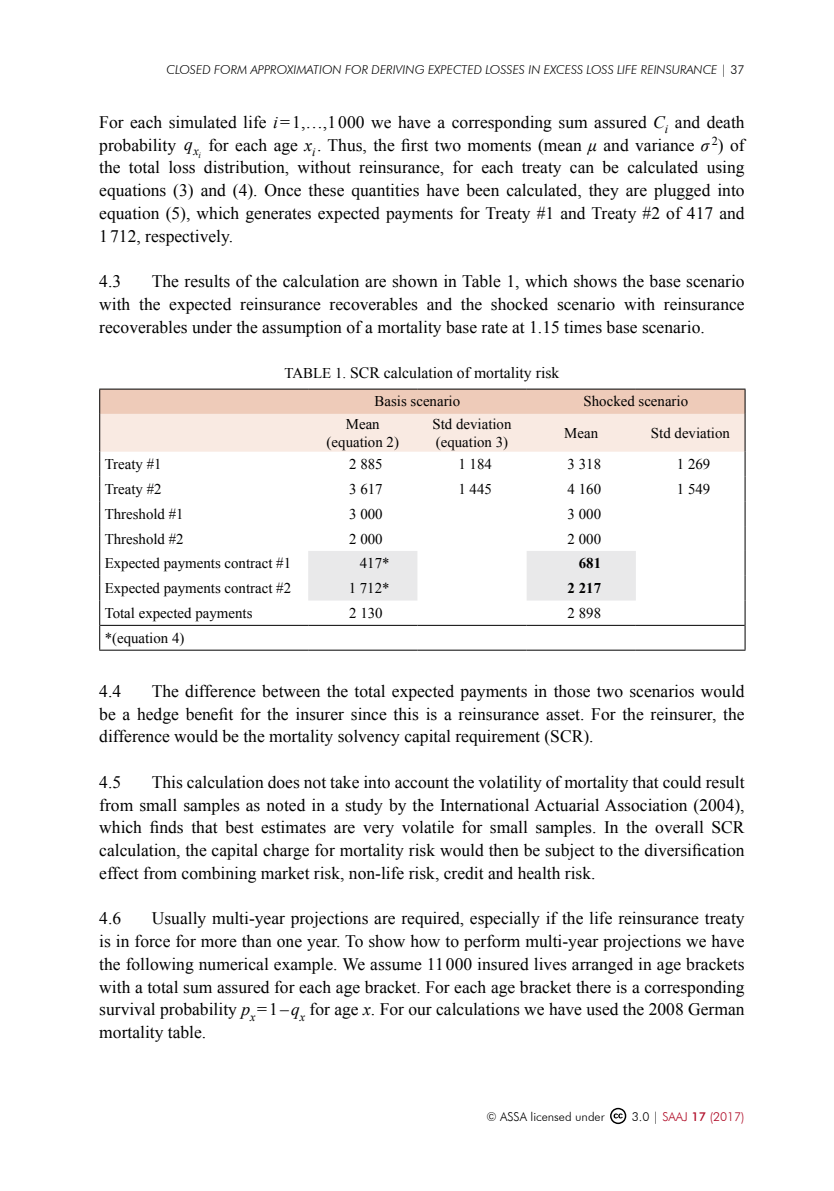
<style>
.page{position:relative;width:834px;height:1191px;background:#fff}
.page>*{position:absolute;margin:0;border:0;box-sizing:border-box;transform-origin:0 0}
.t1{font:17.5px/22.8px "Times New Roman";color:#000;text-align:justify}
.t2{font:15.75px "Times New Roman";color:#000}
.t3{font:14.88px/17.5px "Times New Roman";color:#000;text-align:center}
.t4{font:700 14.88px "Times New Roman";color:#000}
.t5{font:italic 300 12.25px "Futura BT";color:#000}
.t6{font:300 12.25px "Futura BT";color:#000}
.t7{font:300 12.25px "Futura BT";color:#af0925}
.s1{font-style:normal}
.s2{font-style:italic}
.s3{font-size:14.88px}
.s4{color:#000}
.s5{font-style:italic;color:#000}
.s6{font-weight:500}
</style>
<div class="page">
<svg style="left:610px;top:1107px;width:16px;height:17px"></svg>
<hr style="left:99px;top:649px;width:209px;height:1px;background:#000">
<hr style="left:308px;top:649px;width:109px;height:1px;background:#000">
<hr style="left:417px;top:649px;width:109px;height:1px;background:#000">
<hr style="left:526px;top:649px;width:109px;height:1px;background:#000">
<hr style="left:635px;top:649px;width:110px;height:1px;background:#000">
<svg style="left:99px;top:389px;width:646px;height:260px"></svg>
<p class="t5" style="left:166px;top:62px;width:579px">CLOSED FORM APPROXIMATION FOR DERIVING EXPECTED LOSSES IN EXCESS LOSS LIFE REINSURANCE | <span class="s1">37</span></p>
<p class="t1" style="left:99px;top:110px;width:646px">For each simulated life <span class="s2">i</span>=1,…,1000 we have a corresponding sum assured <span class="s2">C</span><sub>i</sub> and death probability</p>
<p class="t1" style="left:99px;top:133px;width:646px;text-indent:85px"><sub>i</sub><sub>x</sub><span class="s2">q</span> for each age <span class="s2">x</span><sub>i</sub>. Thus, the first two moments (mean <span class="s2">μ</span> and variance <span class="s2">σ</span> <sup>2</sup>) of the total loss distribution, without reinsurance, for each treaty can be calculated using equations (3) and (4). Once these quantities have been calculated, they are plugged into equation (5), which generates expected payments for Treaty #1 and Treaty #2 of 417 and 1712, respectively.</p>
<p class="t1" style="left:99px;top:270px;width:23px">4.3</p>
<p class="t1" style="left:99px;top:270px;width:646px;text-indent:52px">The results of the calculation are shown in Table 1, which shows the base scenario with the expected reinsurance recoverables and the shocked scenario with reinsurance recoverables under the assumption of a mortality base rate at 1.15 times base scenario.</p>
<p class="t2" style="left:284px;top:362px;width:276px"><span class="s3">TABLE 1.</span> SCR calculation of mortality risk</p>
<p class="t3" style="left:374px;top:392px;width:87px">Basis scenario</p>
<p class="t3" style="left:583px;top:392px;width:106px">Shocked scenario</p>
<p class="t3" style="left:326px;top:415px;width:74px">Mean (equation 2)</p>
<p class="t3" style="left:432px;top:415px;width:80px;text-align:left">Std deviation (equation 3)</p>
<p class="t3" style="left:564px;top:424px;width:35px">Mean</p>
<p class="t3" style="left:651px;top:424px;width:80px">Std deviation</p>
<p class="t3" style="left:105px;top:455px;width:58px">Treaty #1</p>
<p class="t3" style="left:349px;top:455px;width:35px">2 885</p>
<p class="t3" style="left:458px;top:455px;width:35px">1 184</p>
<p class="t3" style="left:567px;top:455px;width:35px">3 318</p>
<p class="t3" style="left:676px;top:455px;width:35px">1 269</p>
<p class="t3" style="left:105px;top:480px;width:58px">Treaty #2</p>
<p class="t3" style="left:349px;top:480px;width:35px">3 617</p>
<p class="t3" style="left:458px;top:480px;width:35px">1 445</p>
<p class="t3" style="left:567px;top:480px;width:35px">4 160</p>
<p class="t3" style="left:676px;top:480px;width:35px">1 549</p>
<p class="t3" style="left:105px;top:505px;width:80px">Threshold #1</p>
<p class="t3" style="left:349px;top:505px;width:35px">3 000</p>
<p class="t3" style="left:567px;top:505px;width:35px">3 000</p>
<p class="t3" style="left:105px;top:529px;width:80px">Threshold #2</p>
<p class="t3" style="left:349px;top:529px;width:35px">2 000</p>
<p class="t3" style="left:567px;top:529px;width:35px">2 000</p>
<p class="t3" style="left:105px;top:554px;width:188px">Expected payments contract #1</p>
<p class="t3" style="left:360px;top:554px;width:31px">417*</p>
<p class="t4" style="left:578px;top:553px;width:24px">681</p>
<p class="t3" style="left:105px;top:579px;width:188px">Expected payments contract #2</p>
<p class="t3" style="left:348px;top:579px;width:42px">1 712*</p>
<p class="t4" style="left:567px;top:578px;width:35px">2 217</p>
<p class="t3" style="left:105px;top:604px;width:149px">Total expected payments</p>
<p class="t3" style="left:349px;top:604px;width:35px">2 130</p>
<p class="t3" style="left:567px;top:604px;width:35px">2 898</p>
<p class="t3" style="left:105px;top:629px;width:81px">*(equation 4)</p>
<p class="t1" style="left:99px;top:679px;width:23px">4.4</p>
<p class="t1" style="left:99px;top:679px;width:646px;text-indent:52px">The difference between the total expected payments in those two scenarios would be a hedge benefit for the insurer since this is a reinsurance asset. For the reinsurer, the difference would be the mortality solvency capital requirement (SCR).</p>
<p class="t1" style="left:99px;top:770px;width:23px">4.5</p>
<p class="t1" style="left:99px;top:770px;width:646px;text-indent:52px">This calculation does not take into account the volatility of mortality that could result from small samples as noted in a study by the International Actuarial Association (2004), which finds that best estimates are very volatile for small samples. In the overall SCR calculation, the capital charge for mortality risk would then be subject to the diversification effect from combining market risk, non-life risk, credit and health risk.</p>
<p class="t1" style="left:99px;top:907px;width:23px">4.6</p>
<p class="t1" style="left:99px;top:907px;width:646px;text-indent:52px">Usually multi-year projections are required, especially if the life reinsurance treaty is in force for more than one year. To show how to perform multi-year projections we have the following numerical example. We assume 11000 insured lives arranged in age brackets with a total sum assured for each age bracket. For each age bracket there is a corresponding survival probability <span class="s2">p</span><sub>x</sub>=1 –<span class="s2">q</span><sub>x</sub> for age <span class="s2">x</span>. For our calculations we have used the 2008 German mortality table.</p>
<p class="t6" style="left:486px;top:1109px;width:120px">© ASSA licensed under</p>
<p class="t7" style="left:631px;top:1109px;width:114px"><span class="s4">3.0</span> <span class="s5">|</span> SAAJ <span class="s6">17</span> (2017)</p>
</div>
